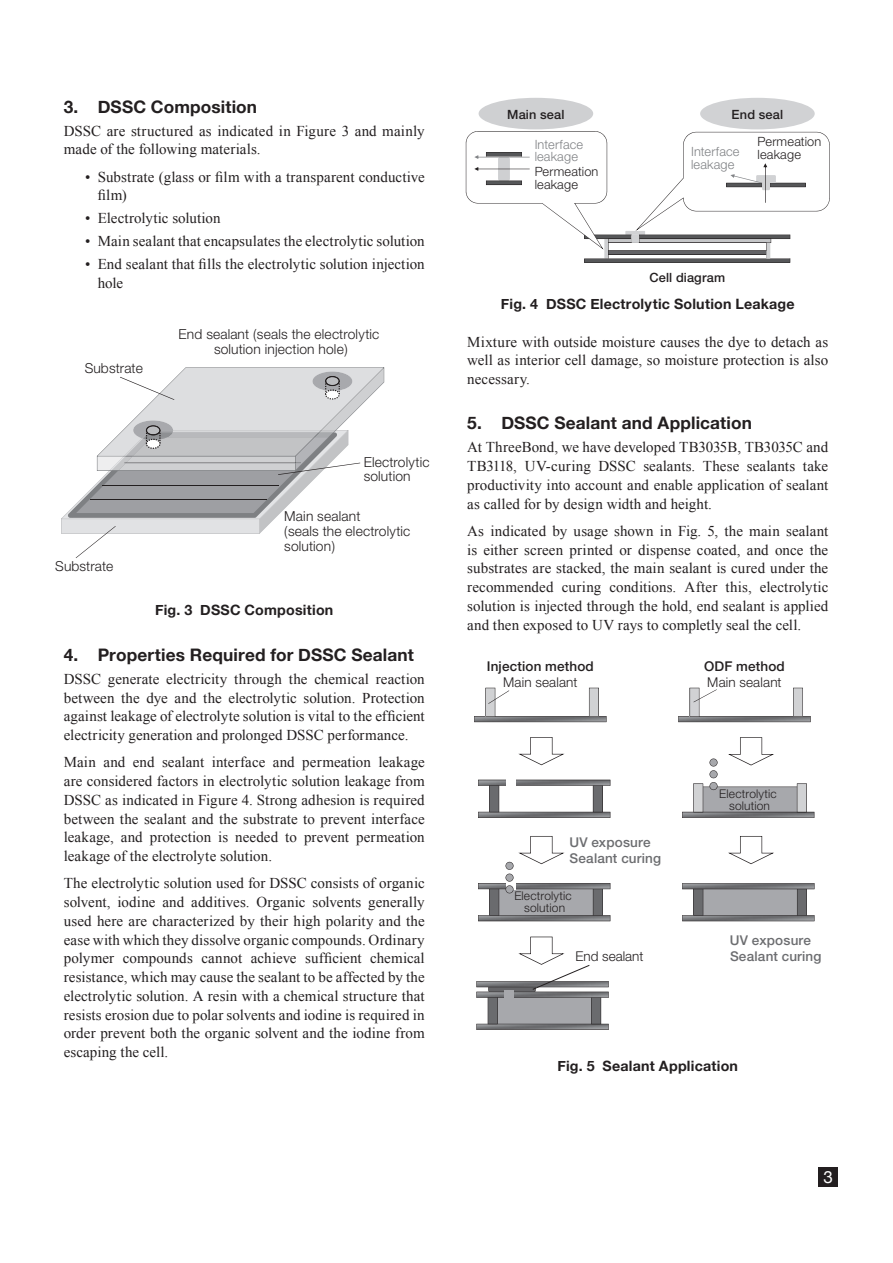
<style>
.page{position:relative;width:893px;height:1263px;background:#fff}
.page>*{position:absolute;margin:0;border:0;box-sizing:border-box;transform-origin:0 0}
.Heading1{font:700 17.25px "Helvetica Neue";letter-spacing:.01em;color:#231f20}
.t1{font:16.95px "Helvetica Neue";color:#fff}
.Body{font:15px/18.8px "Times New Roman";letter-spacing:.005em;color:#231f20;text-align:justify}
.Caption_1L{font:700 14.25px "Helvetica Neue";letter-spacing:.015em;color:#231f20}
.t2{font:300 13.8px/14.5px "Helvetica Neue";letter-spacing:.01em;color:#231f20}
.t3{font:500 13.5px/16.2px "Helvetica Neue";letter-spacing:.015em;color:#6c6d70}
.t4{font:300 13.5px/16.2px "Helvetica Neue";color:#231f20}
.t5{font:500 13.5px/16.2px "Helvetica Neue";letter-spacing:.01em;color:#231f20;text-align:center}
.t6{font:300 12.75px/12.8px "Helvetica Neue";letter-spacing:.015em;color:#231f20}
.t7{font:300 12.75px/12.8px "Helvetica Neue";letter-spacing:.015em;color:#808285}
.t8{font:500 12.75px "Helvetica Neue";letter-spacing:.015em;color:#231f20}
.t9{font:300 12px/12px "Helvetica Neue";letter-spacing:.01em;color:#231f20;text-align:center}
.s1{font-weight:300}
.s2{font-weight:500}
</style>
<div class="page">
<div style="left:818px;top:1167px;width:20px;height:19px;background:#231f20"></div>
<svg style="left:61px;top:367px;width:323px;height:191px"></svg>
<div style="left:479px;top:98px;width:114px;height:31px;background:#cfd0d2;border-radius:50%"></div>
<div style="left:700px;top:98px;width:115px;height:31px;background:#d1d2d4;border-radius:50%"></div>
<svg style="left:466px;top:131px;width:364px;height:132px"></svg>
<svg style="left:478px;top:780px;width:132px;height:38px"></svg>
<div style="left:507px;top:779px;width:9px;height:7px;background:#fff"></div>
<svg style="left:518px;top:737px;width:46px;height:28px"></svg>
<svg style="left:478px;top:836px;width:132px;height:85px"></svg>
<svg style="left:474px;top:688px;width:132px;height:34px"></svg>
<svg style="left:728px;top:836px;width:46px;height:28px"></svg>
<svg style="left:682px;top:883px;width:132px;height:38px;background:#959699"></svg>
<svg style="left:678px;top:688px;width:133px;height:34px"></svg>
<svg style="left:682px;top:737px;width:132px;height:81px"></svg>
<svg style="left:476px;top:937px;width:133px;height:93px"></svg>
<p class="Heading1" style="left:64px;top:93px;width:195px">3. DSSC Composition</p>
<p class="Body" style="left:64px;top:121px;width:362px">DSSC are structured as indicated in Figure 3 and mainly made of the following materials.</p>
<p class="Body" style="left:98px;top:167px;width:328px;text-indent:-13px">• Substrate (glass or film with a transparent conductive film)</p>
<p class="Body" style="left:85px;top:209px;width:137px">• Electrolytic solution</p>
<p class="Body" style="left:85px;top:232px;width:341px">• Main sealant that encapsulates the electrolytic solution</p>
<p class="Body" style="left:98px;top:255px;width:328px;text-indent:-13px">• End sealant that fills the electrolytic solution injection hole</p>
<p class="t2" style="left:85px;top:360px;width:60px">Substrate</p>
<p class="t2" style="left:55px;top:559px;width:60px">Substrate</p>
<p class="t2" style="left:178px;top:327px;width:202px;text-align:center">End sealant (seals the electrolytic solution injection hole)</p>
<p class="t2" style="left:364px;top:454px;width:67px">Electrolytic solution</p>
<p class="t2" style="left:284px;top:509px;width:128px">Main sealant<br>(seals the electrolytic solution)</p>
<p class="Caption_1L" style="left:155px;top:599px;width:180px">Fig. 3 DSSC Composition</p>
<p class="Heading1" style="left:64px;top:641px;width:352px">4. Properties Required for DSSC Sealant</p>
<p class="Body" style="left:64px;top:669px;width:362px">DSSC generate electricity through the chemical reaction between the dye and the electrolytic solution. Protection against leakage of electrolyte solution is vital to the efficient electricity generation and prolonged DSSC performance.</p>
<p class="Body" style="left:64px;top:753px;width:363px">Main and end sealant interface and permeation leakage are considered factors in electrolytic solution leakage from DSSC as indicated in Figure 4. Strong adhesion is required between the sealant and the substrate to prevent interface leakage, and protection is needed to prevent permeation leakage of the electrolyte solution.</p>
<p class="Body" style="left:64px;top:874px;width:362px">The electrolytic solution used for DSSC consists of organic solvent, iodine and additives. Organic solvents generally used here are characterized by their high polarity and the ease with which they dissolve organic compounds. Ordinary polymer compounds cannot achieve sufficient chemical resistance, which may cause the sealant to be affected by the electrolytic solution. A resin with a chemical structure that resists erosion due to polar solvents and iodine is required in order prevent both the organic solvent and the iodine from escaping the cell.</p>
<p class="t8" style="left:507px;top:106px;width:59px">Main seal</p>
<p class="t8" style="left:732px;top:106px;width:53px">End seal</p>
<p class="t7" style="left:535px;top:138px;width:50px">Interface leakage</p>
<p class="t7" style="left:691px;top:145px;width:50px">Interface leakage</p>
<p class="t6" style="left:758px;top:135px;width:65px">Permeation leakage</p>
<p class="t6" style="left:535px;top:165px;width:65px">Permeation leakage</p>
<p class="t8" style="left:649px;top:270px;width:77px">Cell diagram</p>
<p class="Caption_1L" style="left:501px;top:293px;width:295px">Fig. 4 DSSC Electrolytic Solution Leakage</p>
<p class="Body" style="left:467px;top:332px;width:362px">Mixture with outside moisture causes the dye to detach as well as interior cell damage, so moisture protection is also necessary.</p>
<p class="Heading1" style="left:467px;top:410px;width:286px">5. DSSC Sealant and Application</p>
<p class="Body" style="left:467px;top:438px;width:362px">At ThreeBond, we have developed TB3035B, TB3035C and TB3118, UV-curing DSSC sealants. These sealants take productivity into account and enable application of sealant as called for by design width and height.</p>
<p class="Body" style="left:467px;top:521px;width:362px">As indicated by usage shown in Fig. 5, the main sealant is either screen printed or dispense coated, and once the substrates are stacked, the main sealant is cured under the recommended curing conditions. After this, electrolytic solution is injected through the hold, end sealant is applied and then exposed to UV rays to completly seal the cell.</p>
<p class="t5" style="left:487px;top:658px;width:108px">Injection method<br><span class="s1">Main sealant</span></p>
<p class="t4" style="left:704px;top:657px;width:82px"><span class="s2">ODF method<br></span>Main sealant</p>
<p class="t3" style="left:570px;top:834px;width:93px">UV exposure<br>Sealant curing</p>
<p class="t9" style="left:514px;top:889px;width:59px">Electrolytic solution</p>
<p class="t4" style="left:575px;top:947px;width:70px">End sealant</p>
<p class="t9" style="left:719px;top:787px;width:59px">Electrolytic solution</p>
<p class="t3" style="left:730px;top:932px;width:93px">UV exposure<br>Sealant curing</p>
<p class="Caption_1L" style="left:557px;top:1054px;width:182px">Fig. 5 Sealant Application</p>
<p class="t1" style="left:823px;top:1164px;width:11px">3</p>
</div>
